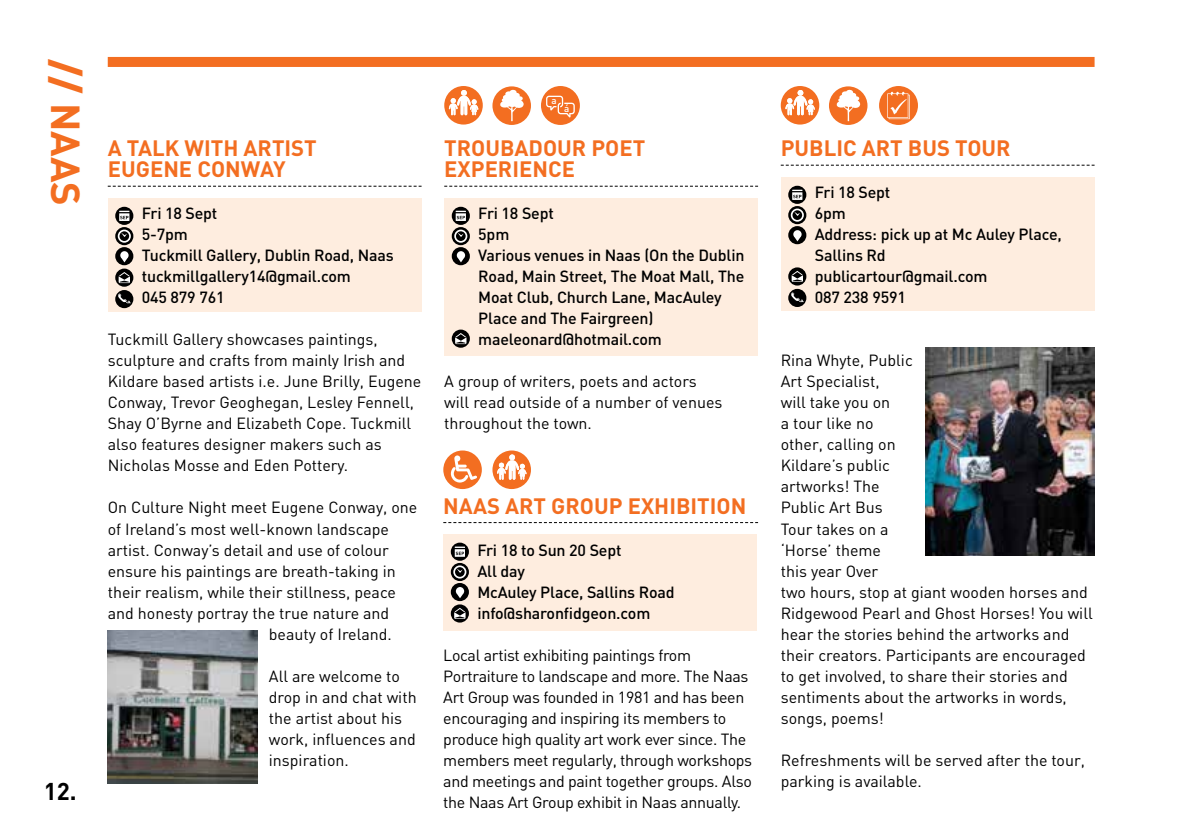
<style>
.page{position:relative;width:1191px;height:840px;background:#fff}
.page>*{position:absolute;margin:0;border:0;box-sizing:border-box;transform-origin:0 0}
.t1{font:700 40px "DIN";color:#f36e21}
.t2{font:700 24px "DIN";color:#000}
.t3{font:700 22px/21px "DIN";color:#f36e21}
.t4{font:16px/21px "DIN";color:#000}
.t5{font:500 16px/21px "DIN";letter-spacing:-.01em;color:#000}
.t6{font:16px/21px "DIN";letter-spacing:-.02em;color:#000}
.t7{font:500 9.8px "DIN";color:#fff}
.s1{font-weight:900}
</style>
<div class="page">
<div style="left:443px;top:533px;width:314px;height:97px;background:#feeddf"></div>
<svg style="left:443px;top:522px;width:315px;height:1px"></svg>
<svg style="left:451px;top:582px;width:18px;height:18px"></svg>
<svg style="left:456px;top:586px;width:8px;height:12px"></svg>
<svg style="left:451px;top:562px;width:18px;height:18px"></svg>
<svg style="left:453px;top:565px;width:13px;height:13px"></svg>
<svg style="left:451px;top:542px;width:18px;height:18px"></svg>
<svg style="left:455px;top:546px;width:10px;height:10px"></svg>
<svg style="left:451px;top:604px;width:18px;height:18px"></svg>
<svg style="left:454px;top:607px;width:11px;height:11px"></svg>
<div style="left:780px;top:177px;width:314px;height:134px;background:#feeddf"></div>
<div style="left:788px;top:226px;width:18px;height:18px;background:#000;border-radius:50%"></div>
<svg style="left:793px;top:230px;width:8px;height:11px"></svg>
<svg style="left:788px;top:206px;width:18px;height:18px"></svg>
<svg style="left:790px;top:208px;width:14px;height:13px"></svg>
<svg style="left:788px;top:186px;width:18px;height:18px"></svg>
<svg style="left:792px;top:190px;width:10px;height:10px"></svg>
<div style="left:788px;top:267px;width:18px;height:18px;background:#000;border-radius:50%"></div>
<svg style="left:791px;top:271px;width:12px;height:11px"></svg>
<div style="left:788px;top:289px;width:18px;height:18px;background:#000;border-radius:50%"></div>
<svg style="left:791px;top:292px;width:13px;height:10px"></svg>
<div style="left:444px;top:198px;width:314px;height:157px;background:#feeddf"></div>
<div style="left:452px;top:247px;width:18px;height:18px;background:#000;border-radius:50%"></div>
<svg style="left:457px;top:251px;width:8px;height:11px"></svg>
<svg style="left:452px;top:227px;width:18px;height:18px"></svg>
<svg style="left:454px;top:229px;width:13px;height:13px"></svg>
<svg style="left:452px;top:207px;width:18px;height:18px"></svg>
<svg style="left:456px;top:211px;width:10px;height:10px"></svg>
<svg style="left:452px;top:329px;width:18px;height:18px"></svg>
<svg style="left:455px;top:333px;width:11px;height:11px"></svg>
<div style="left:108px;top:198px;width:313px;height:114px;background:#feeddf"></div>
<div style="left:115px;top:247px;width:18px;height:18px;background:#000;border-radius:50%"></div>
<svg style="left:120px;top:251px;width:9px;height:11px"></svg>
<svg style="left:115px;top:227px;width:18px;height:18px"></svg>
<svg style="left:118px;top:229px;width:13px;height:13px"></svg>
<svg style="left:115px;top:207px;width:18px;height:18px"></svg>
<svg style="left:119px;top:211px;width:10px;height:10px"></svg>
<svg style="left:115px;top:268px;width:18px;height:18px"></svg>
<svg style="left:119px;top:272px;width:11px;height:11px"></svg>
<div style="left:115px;top:290px;width:18px;height:18px;background:#000;border-radius:50%"></div>
<svg style="left:118px;top:293px;width:13px;height:10px"></svg>
<svg style="left:444px;top:186px;width:314px;height:1px"></svg>
<div style="left:444px;top:86px;width:39px;height:38px;background:#f36e21;border-radius:50%"></div>
<svg style="left:449px;top:90px;width:29px;height:25px"></svg>
<div style="left:492px;top:86px;width:39px;height:39px;background:#f36e21;border-radius:50%"></div>
<svg style="left:500px;top:90px;width:24px;height:31px"></svg>
<div style="left:541px;top:86px;width:39px;height:39px;background:#f36e21;border-radius:50%"></div>
<svg style="left:546px;top:96px;width:29px;height:21px"></svg>
<svg style="left:780px;top:165px;width:314px;height:1px"></svg>
<div style="left:780px;top:86px;width:39px;height:38px;background:#f36e21;border-radius:50%"></div>
<svg style="left:785px;top:90px;width:30px;height:25px"></svg>
<div style="left:829px;top:86px;width:38px;height:39px;background:#f36e21;border-radius:50%"></div>
<svg style="left:836px;top:90px;width:24px;height:31px"></svg>
<svg style="left:879px;top:86px;width:39px;height:39px"></svg>
<svg style="left:887px;top:92px;width:22px;height:27px"></svg>
<div style="left:108px;top:57px;width:986px;height:10px;background:#f36e21"></div>
<img style="left:108px;top:630px;width:149px;height:152px">
<img style="left:925px;top:347px;width:169px;height:208px">
<svg style="left:492px;top:450px;width:39px;height:39px"></svg>
<svg style="left:497px;top:454px;width:29px;height:25px"></svg>
<div style="left:443px;top:450px;width:39px;height:39px;background:#f36e21;border-radius:50%"></div>
<svg style="left:451px;top:455px;width:26px;height:27px"></svg>
<svg style="left:108px;top:186px;width:313px;height:1px"></svg>
<h1 class="t1" style="left:92px;top:59px;width:148px;rotate:90deg"><span class="s1">//</span> NAAS</h1>
<h2 class="t2" style="left:44px;top:775px;width:34px">12.</h2>
<h3 class="t3" style="left:108px;top:137px;width:211px">A TALK WITH ARTIST<br>EUGENE CONWAY</h3>
<p class="t5" style="left:142px;top:202px;width:253px">Fri 18 Sept<br>5-7pm<br>Tuckmill Gallery, Dublin Road, Naas tuckmillgallery14@gmail.com<br>045 879 761</p>
<p class="t4" style="left:108px;top:328px;width:315px">Tuckmill Gallery showcases paintings, sculpture and crafts from mainly I rish and Kildare based artists i.e. June Brilly, Eugene Conway, Trevor Geoghegan, Lesley Fennell, Shay O’Byrne and Elizabeth Cope. Tuckmill also features designer makers such as Nicholas Mosse and Eden Pottery.</p>
<p class="t4" style="left:108px;top:496px;width:311px">On Culture Night meet Eugene Conway, one</p>
<p class="t4" style="left:108px;top:517px;width:283px">of I reland’s most well-known landscape</p>
<p class="t4" style="left:108px;top:538px;width:283px">artist. Conway’s detail and use of colour</p>
<p class="t4" style="left:108px;top:559px;width:290px">ensure his paintings are breath-taking in</p>
<p class="t4" style="left:108px;top:580px;width:290px">their realism, while their stillness, peace</p>
<p class="t4" style="left:108px;top:601px;width:283px">and honesty portray the true nature and</p>
<p class="t4" style="left:269px;top:622px;width:124px">beauty of I reland.</p>
<p class="t4" style="left:269px;top:664px;width:149px">All are welcome to drop in and chat with the artist about his work, influences and inspiration.</p>
<p class="t7" style="left:551px;top:94px;width:7px">a</p>
<p class="t7" style="left:564px;top:102px;width:7px">á</p>
<h3 class="t3" style="left:444px;top:137px;width:203px">TROUBADOUR POET<br>EXPERIENCE</h3>
<p class="t5" style="left:478px;top:202px;width:268px">Fri 18 Sept<br>5pm<br>Various venues in Naas (On the Dublin<br>Road, Main Street, The Moat Mall, The<br>Moat Club, Church Lane, MacAuley<br>Place and The Fairgreen) maeleonard@hotmail.com</p>
<p class="t4" style="left:444px;top:370px;width:280px">A group of writers, poets and actors will read outside of a number of venues throughout the town.</p>
<h3 class="t3" style="left:443px;top:494px;width:304px">NAAS ART GROUP EXHIBITION</h3>
<p class="t5" style="left:477px;top:538px;width:199px">Fri 18 to Sun 20 Sept<br>All day<br>McAuley Place, Sallins Road info@sharonfidgeon.com</p>
<p class="t6" style="left:443px;top:643px;width:310px">Local artist exhibiting paintings from Portraiture to landscape and more. The Naas Art Group was founded in 1981 and has been encouraging and inspiring its members to produce high quality art work ever since. The members meet regularly, through workshops and meetings and paint together groups. Also the Naas Art Group exhibit in Naas annually.</p>
<h3 class="t3" style="left:780px;top:137px;width:231px">PUBLIC ART BUS TOUR</h3>
<p class="t5" style="left:814px;top:181px;width:248px">Fri 18 Sept<br>6pm<br>Address: pick up at Mc Auley Place,<br>Sallins Rd publicartour@gmail.com<br>087 238 9591</p>
<p class="t4" style="left:780px;top:349px;width:313px">Rina Whyte, Public<br>Art Specialist,<br>will take you on<br>a tour like no<br>other, calling on<br>Kildare’s public<br>artworks! The<br>Public Art Bus<br>Tour takes on a<br>‘Horse’ theme<br>this year Over<br>two hours, stop at giant wooden horses and<br>Ridgewood Pearl and Ghost H orses! You will hear the stories behind the artworks and their creators. Participants are encouraged to get involved, to share their stories and sentiments about the artworks in words, songs, poems!</p>
<p class="t4" style="left:780px;top:748px;width:306px">Refreshments will be served after the tour, parking is available.</p>
</div>
